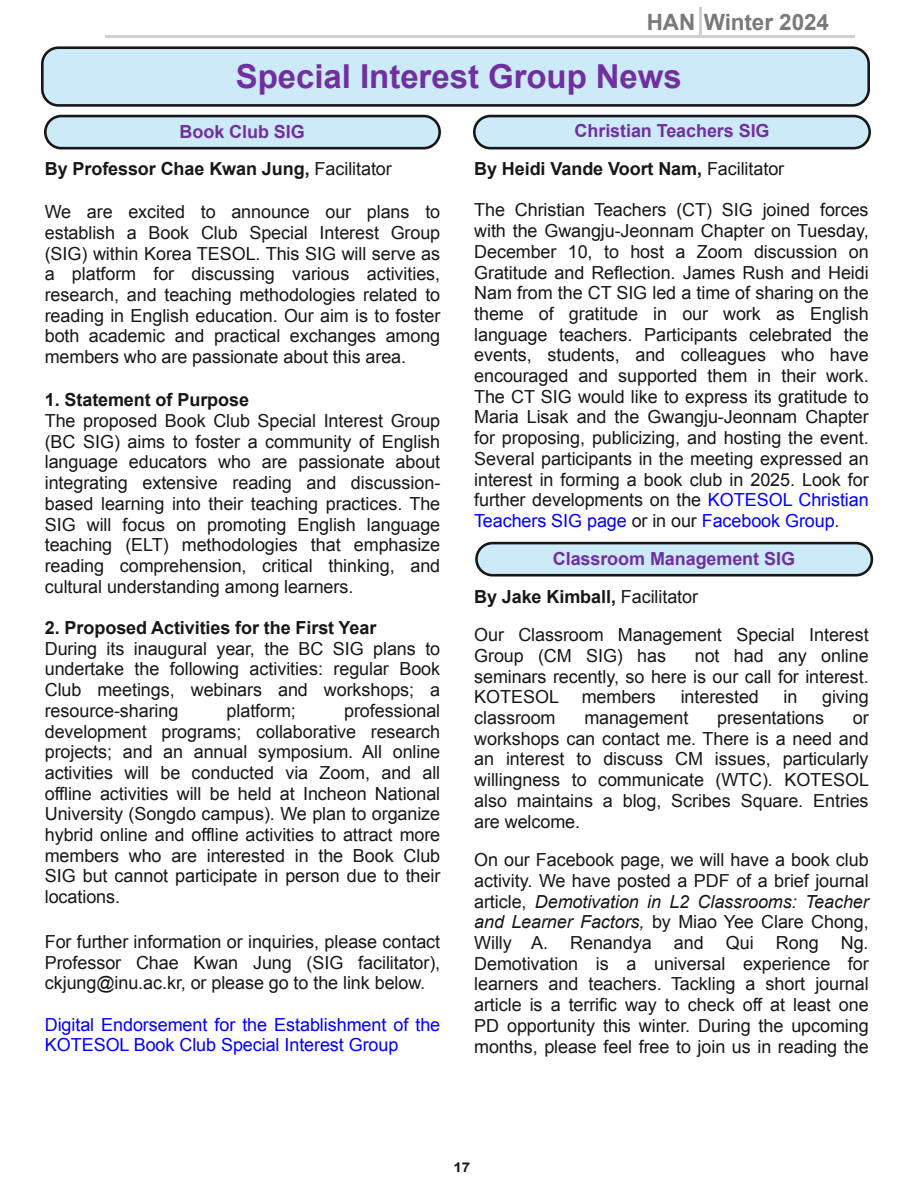
<style>
.page{position:relative;width:918px;height:1188px;background:#fff}
.page>*{position:absolute;margin:0;border:0;box-sizing:border-box;transform-origin:0 0}
.t1{font:700 33px "Arial";color:#7030a0}
.t2{font:700 22.5px "Arial";letter-spacing:-.005em;color:#7b7a7a}
.t3{font:18px/20.7px "Arial";letter-spacing:-.005em;color:#181715;text-align:justify}
.t4{font:700 18px "Arial";letter-spacing:-.005em;color:#181715}
.t5{font:18px/20.7px "Arial";letter-spacing:-.005em;color:#00f}
.t6{font:700 18px "Arial";letter-spacing:-.005em;color:#7030a0}
.t7{font:700 13.5px "Arial";color:#181715;scale:1.12 1}
.s1{font-weight:400}
.s2{color:#00f}
.s3{font-weight:700}
.s4{font-style:italic}
</style>
<div class="page">
<hr style="left:701px;top:36px;width:153px;height:2px;background:#d0d0d0">
<hr style="left:699px;top:8px;width:2px;height:28px;background:#d0d0d0">
<hr style="left:105px;top:36px;width:594px;height:2px;background:#d0d0d0">
<div style="left:42px;top:48px;width:827px;height:57px;background:#cdeaf9;border-radius:16px"></div>
<div style="left:41px;top:46px;width:829px;height:61px;border:3px solid #181715;border-radius:16px"></div>
<div style="left:476px;top:543px;width:396px;height:32px;background:#cdeaf9;border-radius:16px"></div>
<div style="left:475px;top:542px;width:398px;height:35px;border:3px solid #181715;border-radius:16px"></div>
<div style="left:45px;top:116px;width:395px;height:32px;background:#cdeaf9;border-radius:16px"></div>
<div style="left:44px;top:115px;width:397px;height:34px;border:3px solid #181715;border-radius:16px"></div>
<div style="left:474px;top:116px;width:396px;height:32px;background:#cdeaf9;border-radius:16px"></div>
<div style="left:473px;top:115px;width:398px;height:34px;border:3px solid #181715;border-radius:16px"></div>
<p class="t2" style="left:647px;top:10px;width:184px">HAN Winter 2024</p>
<h1 class="t1" style="left:236px;top:58px;width:448px">Special Interest Group News</h1>
<p class="t6" style="left:180px;top:121px;width:127px">Book Club SIG</p>
<p class="t6" style="left:575px;top:120px;width:197px">Christian Teachers SIG</p>
<p class="t4" style="left:45px;top:159px;width:349px">By Professor Chae Kwan Jung, <span class="s1">Facilitator</span></p>
<p class="t3" style="left:45px;top:202px;width:397px">We are excited to announce our plans to establish a Book Club Special Interest Group (SIG) within Korea TESOL. This SIG will serve as a platform for discussing various activities, research, and teaching methodologies related to reading in English education. Our aim is to foster both academic and practical exchanges among members who are passionate about this area.</p>
<p class="t4" style="left:45px;top:390px;width:206px">1. Statement of Purpose</p>
<p class="t3" style="left:45px;top:410px;width:397px">The proposed Book Club Special Interest Group (BC SIG) aims to foster a community of English language educators who are passionate about integrating extensive reading and discussion&shy;based learning into their teaching practices. The SIG will focus on promoting English language teaching (ELT) methodologies that emphasize reading comprehension, critical thinking, and cultural understanding among learners.</p>
<p class="t4" style="left:45px;top:618px;width:333px">2. Proposed Activities for the First Year</p>
<p class="t3" style="left:45px;top:638px;width:397px">During its inaugural year, the BC SIG plans to undertake the following activities: regular Book Club meetings, webinars and workshops; a resource-sharing</p>
<p class="t3" style="left:45px;top:700px;width:397px;text-indent:299px">professional development programs; collaborative research projects; and an annual symposium. All online activities will be conducted via Zoom, and all offline activities will be held at Incheon National University (Songdo campus). We plan to organize hybrid online and offline activities to attract more members who are interested in the Book Club SIG but cannot participate in person due to their locations.</p>
<p class="t3" style="left:45px;top:931px;width:397px">For further information or inquiries, please contact Professor Chae Kwan Jung (SIG facilitator), ckjung@inu.ac.kr, or please go to the link below.</p>
<p class="t5" style="left:45px;top:1014px;width:397px">Digital Endorsement for the Establishment of the<br>KOTESOL Book Club Special Interest Group</p>
<p class="t3" style="left:227px;top:700px;width:71px">platform;</p>
<p class="t4" style="left:474px;top:159px;width:312px">By Heidi Vande Voort Nam, <span class="s1">Facilitator</span></p>
<p class="t3" style="left:474px;top:200px;width:396px">The Christian Teachers (CT) SIG joined forces with the Gwangju-Jeonnam Chapter on Tuesday, December 10, to host a Zoom discussion on Gratitude and Reflection. James Rush and Heidi Nam from the CT SIG led a time of sharing on the theme of gratitude in our work as English language teachers. Participants celebrated the events, students, and colleagues who have encouraged and supported them in their work.<br>The CT SIG would like to express its gratitude to Maria Lisak and the Gwangju-Jeonnam Chapter for proposing, publicizing, and hosting the event.<br>Several participants in the meeting expressed an interest in forming a book club in 2025. Look for further developments on the <span class="s2">KOTESOL Christian Teachers SIG page</span> or in our <span class="s2">Facebook Group</span>.</p>
<p class="t6" style="left:553px;top:549px;width:244px">Classroom Management SIG</p>
<p class="t3" style="left:474px;top:577px;width:396px;line-height:38.7px"><span class="s3">By Jake Kimball,</span> Facilitator<br>Our Classroom Management Special Interest</p>
<p class="t3" style="left:474px;top:645px;width:193px">Group (CM SIG) has</p>
<p class="t3" style="left:474px;top:645px;width:396px;text-indent:221px">not had any online seminars recently, so here is our call for interest.<br>KOTESOL</p>
<p class="t3" style="left:582px;top:687px;width:76px">members</p>
<p class="t3" style="left:681px;top:687px;width:80px">interested</p>
<p class="t3" style="left:784px;top:687px;width:15px">in</p>
<p class="t3" style="left:822px;top:687px;width:48px">giving</p>
<p class="t3" style="left:474px;top:707px;width:83px">classroom</p>
<p class="t3" style="left:584px;top:707px;width:105px">management</p>
<p class="t3" style="left:717px;top:707px;width:108px">presentations</p>
<p class="t3" style="left:474px;top:707px;width:397px;text-indent:379px">or workshops can contact me. There is a need and an interest to discuss CM issues, particularly willingness to communicate (WTC). KOTESOL also maintains a blog, Scribes Square. Entries are welcome.</p>
<p class="t3" style="left:474px;top:850px;width:396px">On our Facebook page, we will have a book club activity. We have posted a PDF of a brief journal article, <span class="s4">Demotivation in L2 Classrooms: Teacher and Learner Factors,</span> by Miao Yee Clare Chong, Willy A. Renandya and Qui Rong Ng<span class="s4">.<br></span>Demotivation is a universal experience for learners and teachers. Tackling a short journal article is a terrific way to check off at least one PD opportunity this winter. During the upcoming months, please feel free to join us in reading the</p>
<p class="t7" style="left:454px;top:1160px;width:16px">17</p>
</div>
